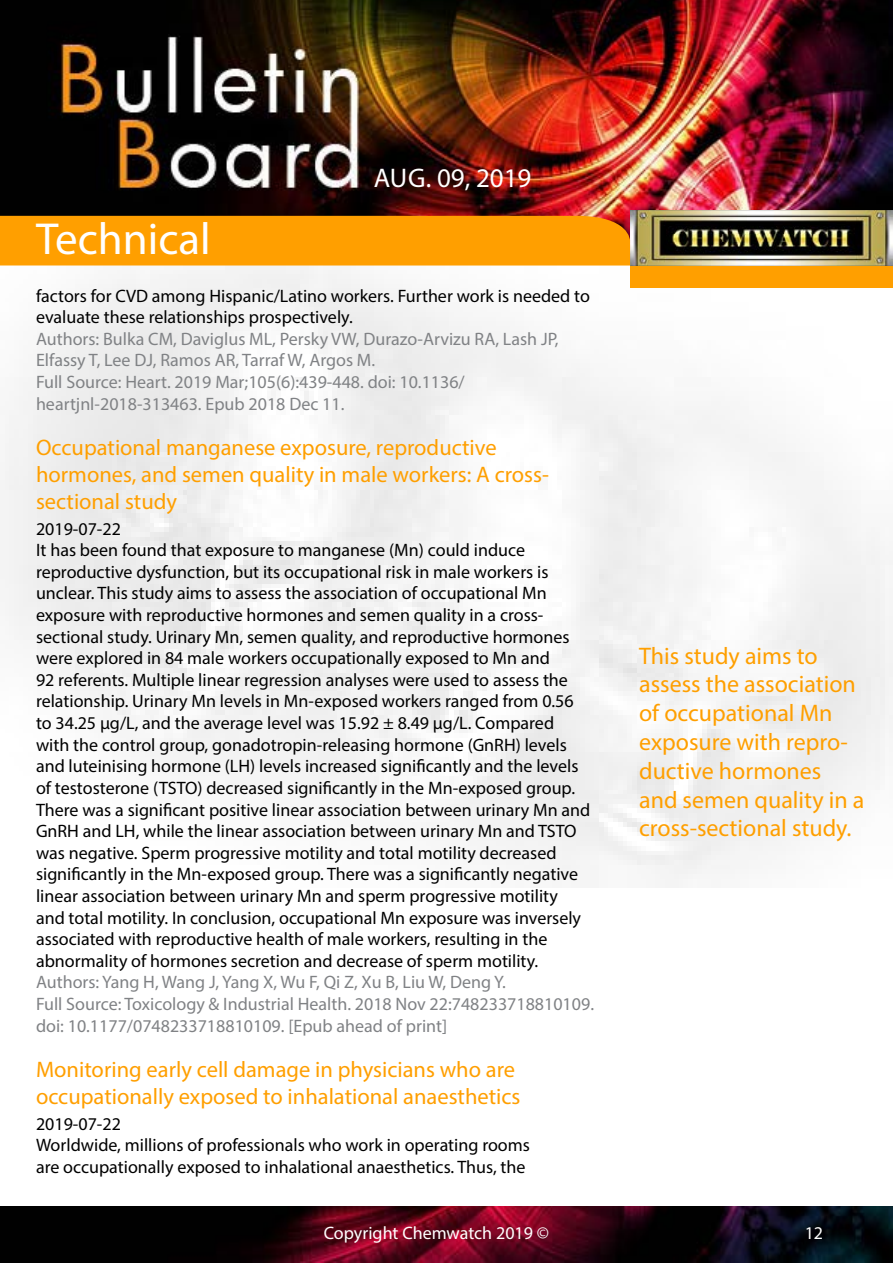
<style>
.page{position:relative;width:893px;height:1263px;background:#fff}
.page>*{position:absolute;margin:0;border:0;box-sizing:border-box;transform-origin:0 0}
.t1{font:45px "Myriad Pro";color:#fff}
.t2{font:27px "Myriad Pro";color:#fff}
.t3{font:24px/28.8px "Myriad Pro";color:#ff9f00}
.t4{font:22.5px/27px "Myriad Pro";color:#ff9f00}
.t5{font:18px/21.6px "Myriad Pro";color:#000}
.t6{font:18px/21.6px "Myriad Pro";color:#808285}
.t7{font:18px "Myriad Pro";color:#fff}
</style>
<div class="page">
<img style="left:0;top:0;width:893px;height:887px">
<img style="left:892px;top:288px;width:1px;height:599px">
<div style="left:630px;top:265px;width:263px;height:23px;background:#ff9f00"></div>
<img style="left:630px;top:210px;width:262px;height:56px">
<div style="left:0;top:216px;width:630px;height:50px;background:#ff9f00"></div>
<img style="left:0;top:1206px;width:893px;height:57px">
<h2 class="t2" style="left:374px;top:161px;width:159px">Aug. 09, 2019</h2>
<h1 class="t1" style="left:36px;top:211px;width:176px">Technical</h1>
<p class="t5" style="left:36px;top:284px;width:555px">factors for CVD among Hispanic/Latino workers. Further work is needed to evaluate these relationships prospectively.</p>
<p class="t6" style="left:36px;top:328px;width:524px">Authors: Bulka CM, Daviglus ML, Persky VW, Durazo-Arvizu RA, Lash JP, Elfassy T, Lee DJ, Ramos AR, Tarraf W, Argos M.<br>Full Source: Heart. 2019 Mar;105(6):439-448. doi: 10.1136/ heartjnl-2018-313463. Epub 2018 Dec 11.</p>
<p class="t4" style="left:36px;top:433px;width:514px">Occupational manganese exposure, reproductive hormones, and semen quality in male workers: A cross&shy;sectional study</p>
<p class="t5" style="left:36px;top:517px;width:556px">2019-07-22<br>It has been found that exposure to manganese (Mn) could induce reproductive dysfunction, but its occupational risk in male workers is unclear. This study aims to assess the association of occupational Mn exposure with reproductive hormones and semen quality in a cross&shy;sectional study. Urinary Mn, semen quality, and reproductive hormones were explored in 84 male workers occupationally exposed to Mn and<br>92 referents. Multiple linear regression analyses were used to assess the relationship. Urinary Mn levels in Mn-exposed workers ranged from 0.56 to 34.25 µg/L, and the average level was 15.92 ± 8.49 µg/L. Compared with the control group, gonadotropin-releasing hormone (GnRH) levels and luteinising hormone (LH) levels increased significantly and the levels of testosterone (TSTO) decreased significantly in the Mn-exposed group.<br>There was a significant positive linear association between urinary Mn and GnRH and LH, while the linear association between urinary Mn and TSTO was negative. Sperm progressive motility and total motility decreased significantly in the Mn-exposed group. There was a significantly negative linear association between urinary Mn and sperm progressive motility and total motility. In conclusion, occupational Mn exposure was inversely associated with reproductive health of male workers, resulting in the abnormality of hormones secretion and decrease of sperm motility.</p>
<p class="t6" style="left:36px;top:971px;width:560px">Authors: Yang H, Wang J, Yang X, Wu F, Qi Z, Xu B, Liu W, Deng Y.<br>Full Source: Toxicology &amp; Industrial Health. 2018 Nov 22:748233718810109. doi: 10.1177/0748233718810109. [Epub ahead of print]</p>
<p class="t4" style="left:36px;top:1055px;width:486px">Monitoring early cell damage in physicians who are occupationally exposed to inhalational anaesthetics</p>
<p class="t5" style="left:36px;top:1112px;width:495px">2019-07-22<br>Worldwide, millions of professionals who work in operating rooms are occupationally exposed to inhalational anaesthetics. Thus, the</p>
<h3 class="t3" style="left:639px;top:641px;width:227px">This study aims to assess the association of occupational Mn exposure with repro&shy;ductive hormones and semen quality in a cross-sectional study.</h3>
<p class="t7" style="left:324px;top:1222px;width:227px">Copyright Chemwatch 2019 ©</p>
<p class="t7" style="left:805px;top:1222px;width:20px">12</p>
</div>
